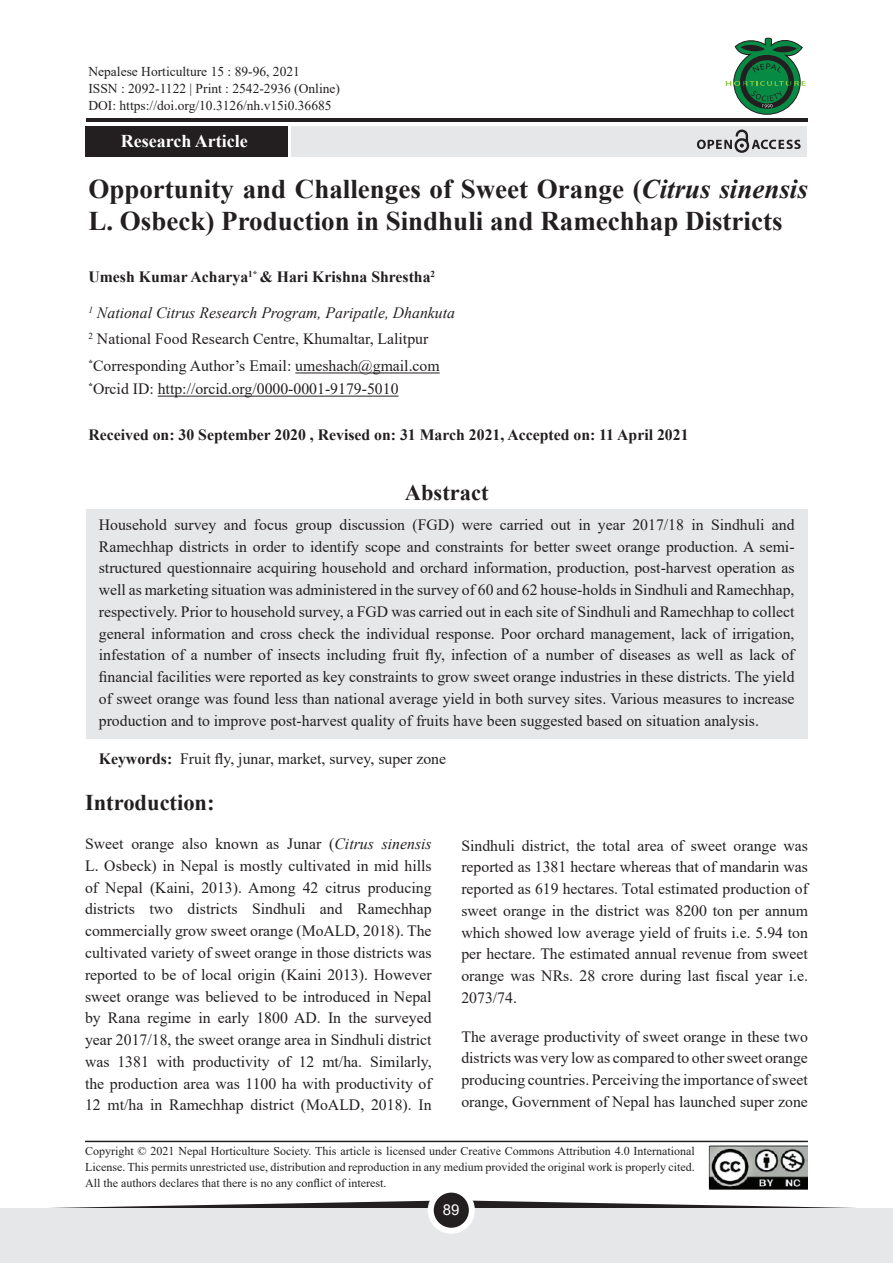
<style>
.page{position:relative;width:893px;height:1263px;background:#fff}
.page>*{position:absolute;margin:0;border:0;box-sizing:border-box;transform-origin:0 0}
.t1{font:700 27px/32.4px "Times New Roman";color:#231f20}
.t2{font:700 22.5px "Times New Roman";color:#231f20}
.t3{font:700 18px "Times New Roman";color:#fff}
.t4{font:15.75px/21.8px "Times New Roman";color:#231f20;text-align:justify}
.t5{font:700 15.75px "Times New Roman";color:#231f20}
.t6{font:italic 15.75px/25.5px "Times New Roman";color:#231f20}
.t7{font:15px "Arial";color:#fff}
.t8{font:13.5px/17.1px "Times New Roman";color:#231f20}
.t9{font:12px/15.8px "Times New Roman";color:#231f20;text-align:justify}
.s1{font-style:italic}
.s2{font-style:normal}
.s3{font-weight:700}
</style>
<div class="page">
<svg style="left:0;top:1200px;width:893px;height:9px"></svg>
<div style="left:0;top:1209px;width:893px;height:54px;background:#e6e7e9"></div>
<svg style="left:431px;top:1189px;width:41px;height:42px"></svg>
<div style="left:428px;top:1186px;width:47px;height:48px;border:6px solid #fff;border-radius:50%"></div>
<div style="left:86px;top:510px;width:721px;height:229px;background:#e6e7e9"></div>
<div style="left:86px;top:126px;width:202px;height:30px;background:#231f20"></div>
<div style="left:292px;top:126px;width:515px;height:30px;background:#e6e7e9"></div>
<hr style="left:86px;top:119px;width:721px;height:3px;background:#231f20">
<hr style="left:295px;top:373px;width:145px;height:1px;background:#231f20">
<hr style="left:158px;top:396px;width:241px;height:1px;background:#231f20">
<svg style="left:697px;top:129px;width:104px;height:24px"></svg>
<svg style="left:726px;top:37px;width:80px;height:78px"></svg>
<img style="left:708px;top:1146px;width:100px;height:44px">
<hr style="left:85px;top:1141px;width:723px;height:1px;background:#231f20">
<p class="t8" style="left:88px;top:62px;width:253px">Nepalese Horticulture 15 : 89-96, 2021<br>ISSN : 2092-1122 | Print : 2542-2936 (Online)<br>DOI: https://doi.org/10.3126/nh.v15i0.36685</p>
<p class="t3" style="left:121px;top:128px;width:129px">Research Article</p>
<h1 class="t1" style="left:88px;top:172px;width:721px">Opportunity and Challenges of Sweet Orange (<span class="s1">Citrus sinensis<br></span>L. Osbeck) Production in Sindhuli and Ramechhap Districts</h1>
<p class="t5" style="left:88px;top:265px;width:348px">Umesh Kumar Acharya<sup>1*</sup> &amp; Hari Krishna Shrestha<sup>2</sup></p>
<p class="t6" style="left:88px;top:300px;width:368px"><sup>1</sup> National Citrus Research Program, Paripatle, Dhankuta<br><sup>2</sup> <span class="s2">National Food Research Centre, Khumaltar, Lalitpur</span></p>
<p class="t4" style="left:88px;top:354px;width:353px;line-height:23.1px"><sup>*</sup>Corresponding Author’s Email: umeshach@gmail.com <sup>*</sup>Orcid ID: http://orcid.org/0000-0001-9179-5010</p>
<p class="t5" style="left:88px;top:423px;width:602px">Received on: 30 September 2020 , Revised on: 31 March 2021, Accepted on: 11 April 2021</p>
<h2 class="t2" style="left:405px;top:476px;width:85px">Abstract</h2>
<p class="t4" style="left:99px;top:513px;width:697px">Household survey and focus group discussion (FGD) were carried out in year 2017/18 in Sindhuli and Ramechhap districts in order to identify scope and constraints for better sweet orange production. A semi&shy;structured questionnaire acquiring household and orchard information, production, post-harvest operation as well as marketing situation was administered in the survey of 60 and 62 house-holds in Sindhuli and Ramechhap, respectively. Prior to household survey, a FGD was carried out in each site of Sindhuli and Ramechhap to collect general information and cross check the individual response. Poor orchard management, lack of irrigation, infestation of a number of insects including fruit fly, infection of a number of diseases as well as lack of financial facilities were reported as key constraints to grow sweet orange industries in these districts. The yield of sweet orange was found less than national average yield in both survey sites. Various measures to increase production and to improve post-harvest quality of fruits have been suggested based on situation analysis.</p>
<p class="t4" style="left:99px;top:748px;width:349px"><span class="s3">Keywords:</span> Fruit fly, junar, market, survey, super zone</p>
<h2 class="t2" style="left:85px;top:787px;width:131px">Introduction:</h2>
<p class="t4" style="left:85px;top:832px;width:348px">Sweet orange also known as Junar (<span class="s1">Citrus sinensis </span>L. Osbeck) in Nepal is mostly cultivated in mid hills of Nepal (Kaini, 2013). Among 42 citrus producing districts two districts Sindhuli and Ramechhap commercially grow sweet orange (MoALD, 2018). The cultivated variety of sweet orange in those districts was reported to be of local origin (Kaini 2013). However sweet orange was believed to be introduced in Nepal by Rana regime in early 1800 AD. In the surveyed year 2017/18, the sweet orange area in Sindhuli district was 1381 with productivity of 12 mt/ha. Similarly, the production area was 1100 ha with productivity of 12 mt/ha in Ramechhap district (MoALD, 2018). In</p>
<p class="t4" style="left:461px;top:834px;width:348px">Sindhuli district, the total area of sweet orange was reported as 1381 hectare whereas that of mandarin was reported as 619 hectares. Total estimated production of sweet orange in the district was 8200 ton per annum which showed low average yield of fruits i.e. 5.94 ton per hectare. The estimated annual revenue from sweet orange was NRs. 28 crore during last fiscal year i.e.<br>2073/74.</p>
<p class="t4" style="left:461px;top:1025px;width:348px">The average productivity of sweet orange in these two districts was very low as compared to other sweet orange producing countries. Perceiving the importance of sweet orange, Government of Nepal has launched super zone</p>
<p class="t9" style="left:85px;top:1143px;width:611px">Copyright © 2021 Nepal Horticulture Society. This article is licensed under Creative Commons Attribution 4.0 International License. This permits unrestricted use, distribution and reproduction in any medium provided the original work is properly cited.<br>All the authors declares that there is no any conflict of interest.</p>
<p class="t7" style="left:443px;top:1199px;width:18px">89</p>
</div>
